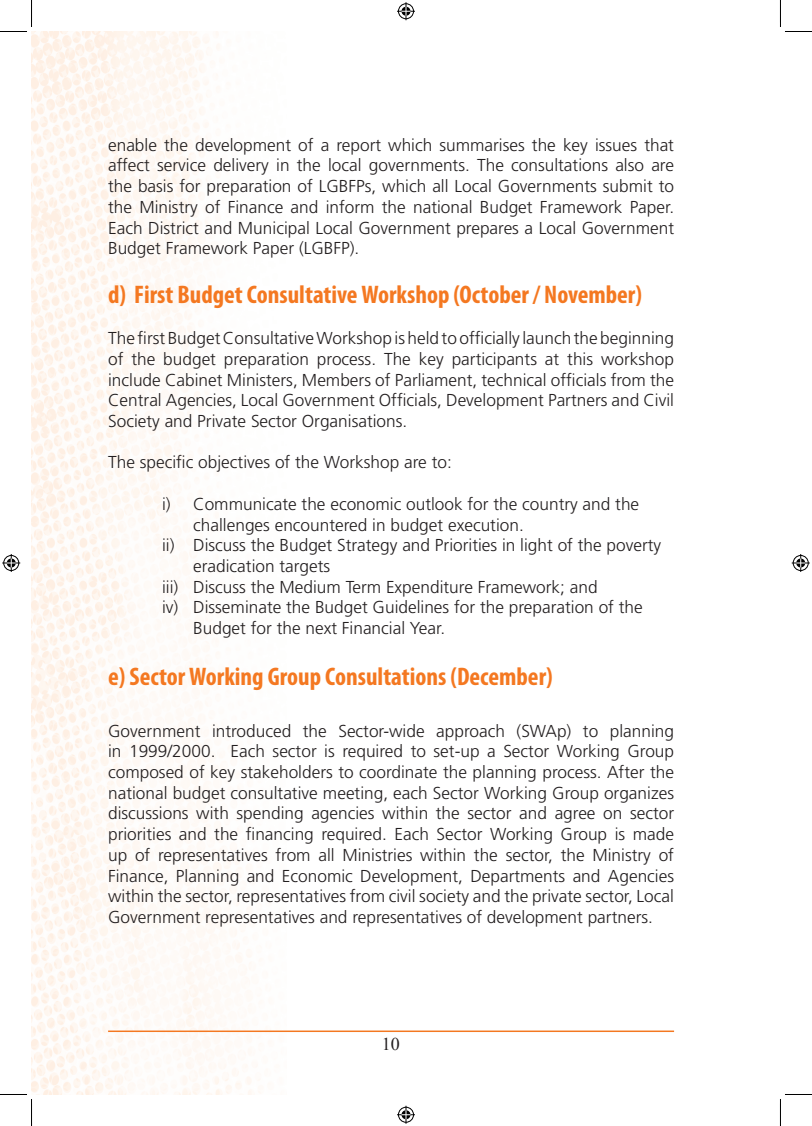
<style>
.page{position:relative;width:812px;height:1126px;background:#fff}
.page>*{position:absolute;margin:0;border:0;box-sizing:border-box;transform-origin:0 0}
.t1{font:700 condensed 25.5px "Myriad Pro";color:#f47821}
.t2{font:18px "Times New Roman";color:#231f20}
.t3{font:300 17.25px/20.7px "Frutiger";color:#231f20;text-align:justify}
</style>
<div class="page">
<img style="left:32px;top:32px;width:254px;height:1062px">
<hr style="left:108px;top:1031px;width:566px;height:1px;background:#f47821">
<svg style="left:0;top:0;width:32px;height:32px"></svg>
<svg style="left:0;top:1094px;width:32px;height:32px"></svg>
<svg style="left:780px;top:0;width:31px;height:32px"></svg>
<svg style="left:780px;top:1094px;width:31px;height:32px"></svg>
<svg style="left:397px;top:2px;width:18px;height:18px"></svg>
<svg style="left:397px;top:1106px;width:18px;height:18px"></svg>
<svg style="left:2px;top:554px;width:18px;height:18px"></svg>
<svg style="left:791px;top:554px;width:18px;height:18px"></svg>
<p class="t3" style="left:108px;top:135px;width:567px">enable the development of a report which summarises the key issues that affect service delivery in the local governments. The consultations also are the basis for preparation of LGBFPs, which all Local Governments submit to the Ministry of Finance and inform the national Budget Framework Paper.<br>Each District and Municipal Local Government prepares a Local Government Budget Framework Paper (LGBFP).</p>
<h1 class="t1" style="left:108px;top:278px;width:535px">d) First Budget Consultative Workshop (October / November)</h1>
<p class="t3" style="left:108px;top:328px;width:567px">The first Budget Consultative Workshop is held to officially launch the beginning of the budget preparation process. The key participants at this workshop include Cabinet Ministers, Members of Parliament, technical officials from the Central Agencies, Local Government Officials, Development Partners and Civil Society and Private Sector Organisations.</p>
<p class="t3" style="left:108px;top:452px;width:345px">The specific objectives of the Workshop are to:</p>
<p class="t3" style="left:162px;top:494px;width:478px">i) Communicate the economic outlook for the country and the</p>
<p class="t3" style="left:193px;top:514px;width:332px">challenges encountered in budget execution.</p>
<p class="t3" style="left:162px;top:535px;width:500px">ii) Discuss the Budget Strategy and Priorities in light of the poverty</p>
<p class="t3" style="left:193px;top:556px;width:139px">eradication targets</p>
<p class="t3" style="left:162px;top:577px;width:437px">iii) Discuss the Medium Term Expenditure Framework; and</p>
<p class="t3" style="left:162px;top:597px;width:482px">iv) Disseminate the Budget Guidelines for the preparation of the</p>
<p class="t3" style="left:193px;top:618px;width:253px">Budget for the next Financial Year.</p>
<h1 class="t1" style="left:108px;top:661px;width:446px">e) Sector Working Group Consultations (December)</h1>
<p class="t3" style="left:108px;top:721px;width:567px">Government introduced the Sector-wide approach (SWAp) to planning in 1999/2000. Each sector is required to set-up a Sector Working Group composed of key stakeholders to coordinate the planning process. After the national budget consultative meeting, each Sector Working Group organizes discussions with spending agencies within the sector and agree on sector priorities and the financing required. Each Sector Working Group is made up of representatives from all Ministries within the sector, the Ministry of Finance, Planning and Economic Development, Departments and Agencies within the sector, representatives from civil society and the private sector, Local Government representatives and representatives of development partners.</p>
<p class="t2" style="left:381px;top:1032px;width:19px">10</p>
</div>
